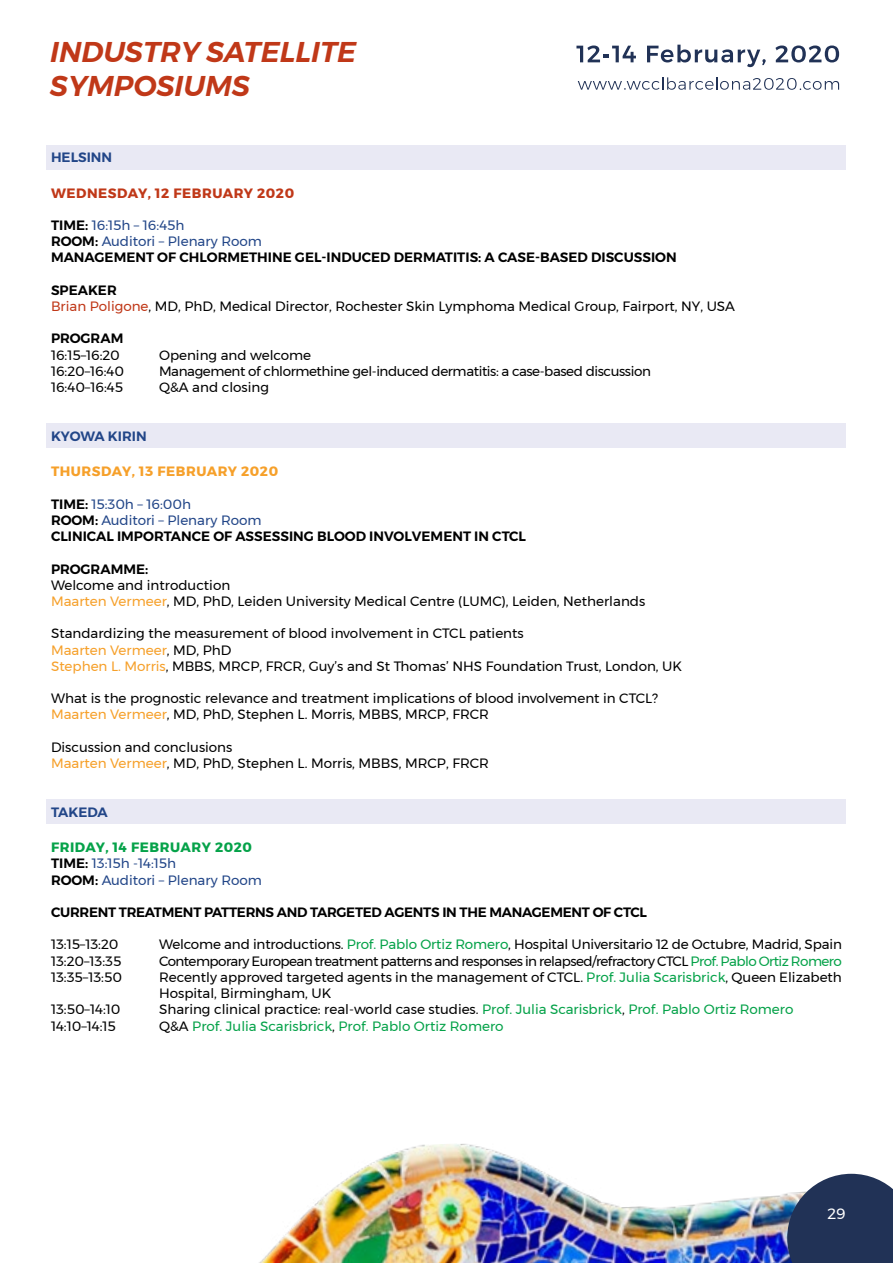
<style>
.page{position:relative;width:893px;height:1263px;background:#fff}
.page>*{position:absolute;margin:0;border:0;box-sizing:border-box;transform-origin:0 0}
.t1{font:italic 600 28.5px/34.2px "Montserrat";color:#c03818}
.t2{font:15px "Montserrat";color:#fff}
.t3{font:13.5px/16.2px "Montserrat";color:#000}
.t4{font:600 13.5px/16.2px "Montserrat";color:#000}
.t5{font:13.5px "Montserrat";letter-spacing:-.04em;color:#000}
.t6{font:13.5px "Montserrat";letter-spacing:-.03em;color:#000}
.t7{font:13.5px/16.2px "Montserrat";color:#224688}
.t8{font:600 13.5px "Montserrat";letter-spacing:-.02em;color:#000}
.t9{font:13.5px "Montserrat";color:#05a249}
.t10{font:700 13.5px "Montserrat";letter-spacing:.04em;color:#c03818}
.t11{font:600 13.5px "Montserrat";color:#224688}
.t12{font:700 13.5px "Montserrat";letter-spacing:.04em;color:#f6a02a}
.s1{font-weight:400;color:#224688}
.s2{font-weight:600}
.s3{color:#c03818}
.s4{color:#f6a02a}
.s5{font-weight:700;color:#05a249}
.s6{font-weight:600;color:#000}
.s7{color:#05a249}
.s8{color:#000}
</style>
<div class="page">
<img style="left:259px;top:1144px;width:528px;height:119px">
<svg style="left:787px;top:1174px;width:106px;height:89px;background:#374768"></svg>
<svg style="left:576px;top:46px;width:60px;height:16px"></svg>
<svg style="left:647px;top:45px;width:119px;height:22px"></svg>
<svg style="left:775px;top:46px;width:64px;height:16px"></svg>
<svg style="left:578px;top:77px;width:261px;height:13px"></svg>
<div style="left:47px;top:145px;width:799px;height:25px;background:#e9e9f4"></div>
<div style="left:47px;top:423px;width:799px;height:25px;background:#e9e9f4"></div>
<div style="left:47px;top:799px;width:799px;height:25px;background:#e9e9f4"></div>
<h1 class="t1" style="left:50px;top:35px;width:308px">INDUSTRY SATELLITE<br>SYMPOSIUMS</h1>
<p class="t11" style="left:51px;top:146px;width:63px">HELSINN</p>
<p class="t10" style="left:51px;top:182px;width:245px">WEDNESDAY, 12 FEBRUARY 2020</p>
<p class="t4" style="left:51px;top:217px;width:627px">TIME: <span class="s1">16:15h – 16:45h<br></span>ROOM: <span class="s1">Auditori – Plenary Room<br></span>MANAGEMENT OF CHLORMETHINE GEL-INDUCED DERMATITIS: A CASE-BASED DISCUSSION</p>
<p class="t3" style="left:51px;top:282px;width:685px"><span class="s2">SPEAKER<br></span><span class="s3">Brian Poligone</span>, MD, PhD, Medical Director, Rochester Skin Lymphoma Medical Group, Fairport, NY, USA</p>
<p class="t4" style="left:51px;top:330px;width:74px">PROGRAM</p>
<p class="t3" style="left:51px;top:347px;width:70px">16:15–16:20</p>
<p class="t3" style="left:159px;top:347px;width:154px">Opening and welcome</p>
<p class="t3" style="left:51px;top:363px;width:75px">16:20–16:40</p>
<p class="t6" style="left:159px;top:361px;width:493px">Management of chlormethine gel-induced dermatitis: a case-based discussion</p>
<p class="t3" style="left:51px;top:379px;width:74px">16:40–16:45</p>
<p class="t3" style="left:159px;top:379px;width:111px">Q&amp;A and closing</p>
<p class="t11" style="left:51px;top:425px;width:97px">KYOWA KIRIN</p>
<p class="t12" style="left:51px;top:461px;width:229px">THURSDAY, 13 FEBRUARY 2020</p>
<p class="t4" style="left:51px;top:496px;width:477px">TIME: <span class="s1">15:30h – 16:00h<br></span>ROOM: <span class="s1">Auditori – Plenary Room<br></span>CLINICAL IMPORTANCE OF ASSESSING BLOOD INVOLVEMENT IN CTCL</p>
<p class="t4" style="left:51px;top:561px;width:99px">PROGRAMME:</p>
<p class="t3" style="left:51px;top:577px;width:596px">Welcome and introduction<br><span class="s4">Maarten Vermeer</span>, MD, PhD, Leiden University Medical Centre (LUMC), Leiden, Netherlands</p>
<p class="t3" style="left:51px;top:625px;width:632px">Standardizing the measurement of blood involvement in CTCL patients<br><span class="s4">Maarten Vermeer</span>, MD, PhD<br><span class="s4">Stephen L. Morris</span>, MBBS, MRCP, FRCR, Guy’s and St Thomas’ NHS Foundation Trust, London, UK</p>
<p class="t3" style="left:51px;top:690px;width:609px">What is the prognostic relevance and treatment implications of blood involvement in CTCL?<br><span class="s4">Maarten Vermeer</span>, MD, PhD, Stephen L. Morris, MBBS, MRCP, FRCR</p>
<p class="t3" style="left:51px;top:739px;width:439px">Discussion and conclusions<br><span class="s4">Maarten Vermeer</span>, MD, PhD, Stephen L. Morris, MBBS, MRCP, FRCR</p>
<p class="t11" style="left:51px;top:801px;width:58px">TAKEDA</p>
<p class="t7" style="left:51px;top:839px;width:213px"><span class="s5">FRIDAY, 14 FEBRUARY 2020<br></span><span class="s6">TIME:</span> 13:15h -14:15h<br><span class="s6">ROOM:</span> Auditori – Plenary Room</p>
<p class="t8" style="left:51px;top:901px;width:597px">CURRENT TREATMENT PATTERNS AND TARGETED AGENTS IN THE MANAGEMENT OF CTCL</p>
<p class="t3" style="left:51px;top:936px;width:69px">13:15–13:20</p>
<p class="t3" style="left:159px;top:936px;width:684px">Welcome and introductions. <span class="s7">Prof. Pablo Ortiz Romero</span>, Hospital Universitario 12 de Octubre, Madrid, Spain</p>
<p class="t3" style="left:51px;top:953px;width:72px">13:20–13:35</p>
<p class="t5" style="left:159px;top:950px;width:684px">Contemporary European treatment patterns and responses in relapsed/refractory CTCL <span class="s7">Prof. Pablo Ortiz Romero</span></p>
<p class="t3" style="left:51px;top:969px;width:72px">13:35–13:50</p>
<p class="t3" style="left:159px;top:969px;width:684px">Recently approved targeted agents in the management of CTCL. <span class="s7">Prof. Julia Scarisbrick</span>, Queen Elizabeth<br>Hospital, Birmingham, UK</p>
<p class="t3" style="left:51px;top:1001px;width:71px">13:50–14:10</p>
<p class="t3" style="left:159px;top:1001px;width:636px">Sharing clinical practice: real-world case studies. <span class="s7">Prof. Julia Scarisbrick</span>, <span class="s7">Prof. Pablo Ortiz Romero</span></p>
<p class="t3" style="left:51px;top:1017px;width:66px">14:10–14:15</p>
<p class="t9" style="left:159px;top:1015px;width:346px"><span class="s8">Q&amp;A</span> Prof. Julia Scarisbrick<span class="s8">,</span> Prof. Pablo Ortiz Romero</p>
<p class="t2" style="left:827px;top:1202px;width:20px">29</p>
</div>
